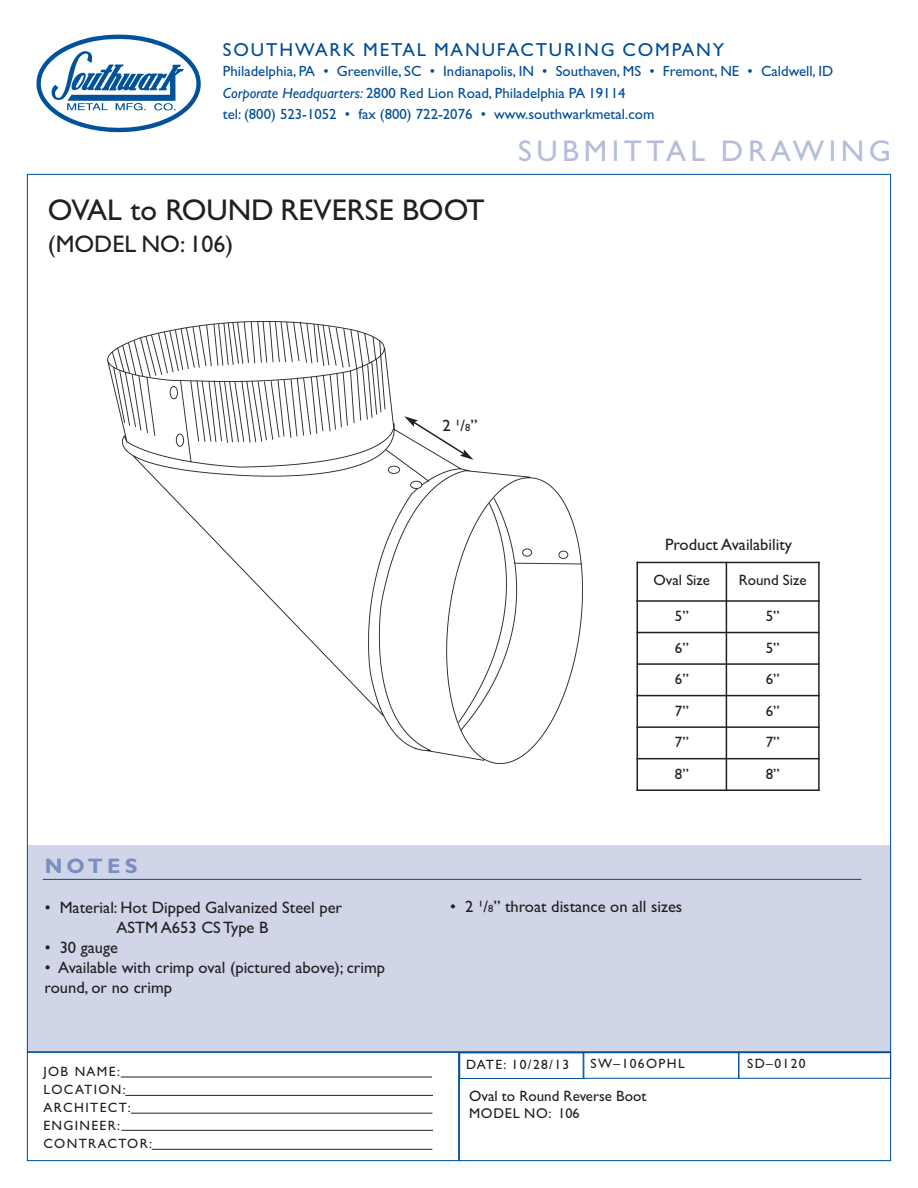
<style>
.page{position:relative;width:918px;height:1188px;background:#fff}
.page>*{position:absolute;margin:0;border:0;box-sizing:border-box;transform-origin:0 0}
.t1{font:30px "Gill Sans";color:#231f20}
.t2{font:30px "Gill Sans";letter-spacing:.15em;color:#b5bddb}
.t3{font:24px "Gill Sans";color:#231f20}
.t4{font:700 21px "Gill Sans";letter-spacing:.2em;color:#7b8ec0}
.t5{font:18.75px "Gill Sans";letter-spacing:.1em;color:#014d95}
.t6{font:16.5px/19.8px "Gill Sans";color:#231f20;text-align:center}
.t7{font:15px "Gill Sans";color:#231f20}
.t8{font:14.85px/21.5px "Gill Sans";color:#014d95}
.t9{font:14.25px "Gill Sans";letter-spacing:.05em;color:#231f20}
.t10{font:13.5px/18px "Gill Sans";letter-spacing:.1em;color:#231f20}
.s1{font-style:italic}
.s2{font-size:10.5px}
</style>
<div class="page">
<div style="left:27px;top:845px;width:864px;height:207px;background:#d0d5e8"></div>
<svg style="left:36px;top:35px;width:165px;height:97px"></svg>
<div style="left:27px;top:1052px;width:432px;height:109px;border:1px solid #014d95"></div>
<hr style="left:121px;top:1077px;width:311px;height:1px;background:#231f20">
<hr style="left:125px;top:1095px;width:308px;height:1px;background:#231f20">
<hr style="left:131px;top:1113px;width:301px;height:1px;background:#231f20">
<hr style="left:122px;top:1130px;width:311px;height:1px;background:#231f20">
<hr style="left:152px;top:1149px;width:280px;height:1px;background:#231f20">
<div style="left:459px;top:1052px;width:432px;height:109px;border:1px solid #014d95"></div>
<div style="left:459px;top:1052px;width:125px;height:27px;border:1px solid #014d95"></div>
<div style="left:583px;top:1052px;width:156px;height:27px;border:1px solid #014d95"></div>
<div style="left:738px;top:1052px;width:153px;height:27px;border:1px solid #014d95"></div>
<hr style="left:43px;top:879px;width:818px;height:1px;background:#014d95">
<img style="left:107px;top:322px;width:476px;height:441px">
<hr style="left:637px;top:562px;width:1px;height:229px;background:#231f20">
<hr style="left:726px;top:562px;width:1px;height:229px;background:#231f20">
<hr style="left:818px;top:562px;width:2px;height:229px;background:#231f20">
<hr style="left:637px;top:562px;width:183px;height:1px;background:#231f20">
<hr style="left:637px;top:600px;width:183px;height:2px;background:#231f20">
<hr style="left:637px;top:632px;width:183px;height:1px;background:#231f20">
<hr style="left:637px;top:663px;width:183px;height:2px;background:#231f20">
<hr style="left:637px;top:695px;width:183px;height:1px;background:#231f20">
<hr style="left:637px;top:726px;width:183px;height:2px;background:#231f20">
<hr style="left:637px;top:758px;width:183px;height:1px;background:#231f20">
<hr style="left:637px;top:789px;width:183px;height:2px;background:#231f20">
<svg style="left:404px;top:416px;width:70px;height:44px"></svg>
<p class="t5" style="left:223px;top:39px;width:503px">SOUTHWARK METAL MANUFACTURING COMPANY</p>
<p class="t8" style="left:223px;top:60px;width:612px">Philadelphia, PA • Greenville, SC • Indianapolis, IN • Southaven, MS • Fremont, NE • Caldwell, ID<br><span class="s1">Corporate Headquarters:</span> 2800 Red Lion Road, Philadelphia PA 19114<br>tel: (800) 523-1052 • fax (800) 722-2076 • www.southwarkmetal.com</p>
<h1 class="t2" style="left:518px;top:133px;width:374px">SUBMITTAL DRAWING</h1>
<h1 class="t1" style="left:48px;top:192px;width:438px">OVAL to ROUND REVERSE BOOT</h1>
<h2 class="t3" style="left:48px;top:230px;width:187px">(MODEL NO: 106)</h2>
<h3 class="t4" style="left:45px;top:854px;width:94px">NOTES</h3>
<p class="t6" style="left:45px;top:898px;width:299px">• Material: Hot Dipped Galvanized Steel per<br>ASTM A653 CS Type B</p>
<p class="t6" style="left:45px;top:937px;width:75px">• 30 gauge</p>
<p class="t6" style="left:45px;top:957px;width:342px;text-align:left">• Available with crimp oval (pictured above); crimp round, or no crimp</p>
<p class="t10" style="left:43px;top:1062px;width:110px">JOB NAME:<br>LOCATION:<br>ARCHITECT:<br>ENGINEER:<br>CONTRACTOR:</p>
<p class="t6" style="left:442px;top:416px;width:37px">2 ¹/<span class="s2">8</span>”</p>
<p class="t6" style="left:665px;top:534px;width:129px">Product Availability</p>
<p class="t7" style="left:654px;top:571px;width:58px">Oval Size</p>
<p class="t7" style="left:739px;top:571px;width:69px">Round Size</p>
<p class="t7" style="left:675px;top:607px;width:15px">5”</p>
<p class="t7" style="left:766px;top:607px;width:15px">5”</p>
<p class="t7" style="left:675px;top:639px;width:15px">6”</p>
<p class="t7" style="left:766px;top:639px;width:15px">5”</p>
<p class="t7" style="left:675px;top:670px;width:15px">6”</p>
<p class="t7" style="left:766px;top:670px;width:15px">6”</p>
<p class="t7" style="left:675px;top:702px;width:15px">7”</p>
<p class="t7" style="left:766px;top:702px;width:15px">6”</p>
<p class="t7" style="left:675px;top:733px;width:15px">7”</p>
<p class="t7" style="left:766px;top:733px;width:15px">7”</p>
<p class="t7" style="left:675px;top:765px;width:15px">8”</p>
<p class="t7" style="left:766px;top:765px;width:15px">8”</p>
<p class="t6" style="left:450px;top:897px;width:234px">• 2 ¹/<span class="s2">8</span>” throat distance on all sizes</p>
<p class="t10" style="left:466px;top:1055px;width:105px">DATE: 10/28/13</p>
<p class="t10" style="left:591px;top:1055px;width:96px">SW–106OPHL</p>
<p class="t10" style="left:747px;top:1055px;width:60px">SD–0120</p>
<p class="t7" style="left:469px;top:1087px;width:179px">Oval to Round Reverse Boot</p>
<p class="t9" style="left:469px;top:1105px;width:112px">MODEL NO: 106</p>
</div>
